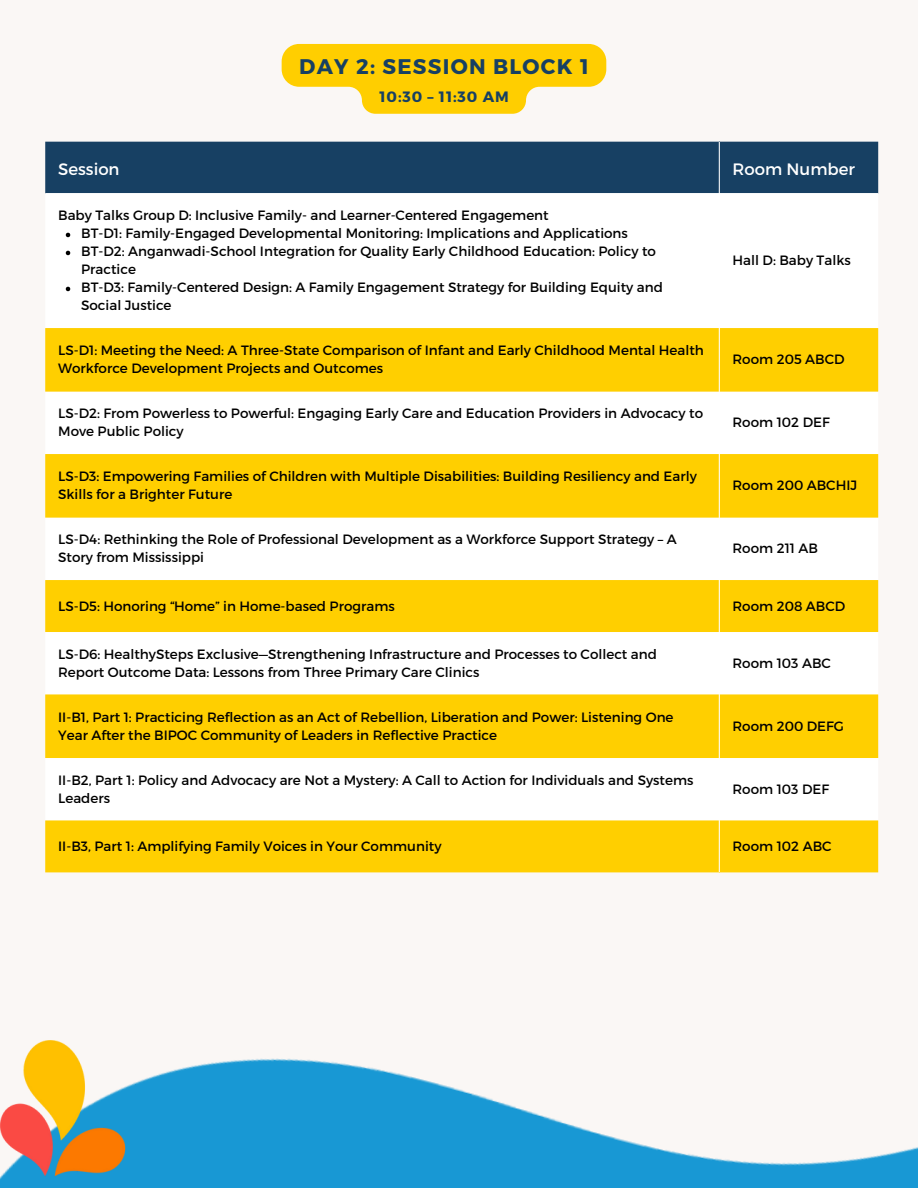
<style>
.page{position:relative;width:918px;height:1188px;background:#faf7f5}
.page>*{position:absolute;margin:0;border:0;box-sizing:border-box;transform-origin:0 0}
.t1{font:700 21.15px "Montserrat";letter-spacing:.06em;color:#174063}
.t2{font:16.5px "Montserrat";color:#fff}
.t3{font:700 15px "Montserrat";letter-spacing:.06em;color:#174063}
.t4{font:13.5px/18px "Montserrat";color:#000}
</style>
<div class="page">
<div style="left:46px;top:142px;width:832px;height:51px;background:#174063"></div>
<svg style="left:46px;top:328px;width:832px;height:544px;fill:#ffcf00"></svg>
<svg style="left:66px;top:233px;width:4px;height:4px"></svg>
<svg style="left:66px;top:251px;width:4px;height:4px"></svg>
<svg style="left:66px;top:287px;width:4px;height:4px"></svg>
<hr style="left:719px;top:142px;width:1px;height:730px;background:#fff">
<svg style="left:282px;top:44px;width:324px;height:70px"></svg>
<img style="left:0;top:1040px;width:918px;height:148px">
<img style="left:0;top:1041px;width:129px;height:145px">
<p class="t1" style="left:299px;top:53px;width:291px">DAY 2: SESSION BLOCK 1</p>
<p class="t3" style="left:380px;top:87px;width:131px">10:30 – 11:30 AM</p>
<p class="t2" style="left:58px;top:158px;width:63px">Session</p>
<p class="t2" style="left:733px;top:158px;width:124px">Room Number</p>
<p class="t4" style="left:58px;top:206px;width:492px">Baby Talks Group D: Inclusive Family- and Learner-Centered Engagement</p>
<p class="t4" style="left:81px;top:224px;width:548px">BT-D1: Family-Engaged Developmental Monitoring: Implications and Applications</p>
<p class="t4" style="left:81px;top:242px;width:576px">BT-D2: Anganwadi-School Integration for Quality Early Childhood Education: Policy to<br>Practice</p>
<p class="t4" style="left:81px;top:278px;width:583px">BT-D3: Family-Centered Design: A Family Engagement Strategy for Building Equity and<br>Social Justice</p>
<p class="t4" style="left:733px;top:251px;width:120px">Hall D: Baby Talks</p>
<p class="t4" style="left:58px;top:341px;width:647px">LS-D1: Meeting the Need: A Three-State Comparison of Infant and Early Childhood Mental Health<br>Workforce Development Projects and Outcomes</p>
<p class="t4" style="left:733px;top:350px;width:114px">Room 205 ABCD</p>
<p class="t4" style="left:58px;top:404px;width:646px">LS-D2: From Powerless to Powerful: Engaging Early Care and Education Providers in Advocacy to<br>Move Public Policy</p>
<p class="t4" style="left:733px;top:413px;width:99px">Room 102 DEF</p>
<p class="t4" style="left:58px;top:467px;width:640px">LS-D3: Empowering Families of Children with Multiple Disabilities: Building Resiliency and Early<br>Skills for a Brighter Future</p>
<p class="t4" style="left:733px;top:476px;width:126px">Room 200 ABCHIJ</p>
<p class="t4" style="left:58px;top:530px;width:620px">LS-D4: Rethinking the Role of Professional Development as a Workforce Support Strategy – A<br>Story from Mississippi</p>
<p class="t4" style="left:733px;top:539px;width:87px">Room 211 AB</p>
<p class="t4" style="left:58px;top:596px;width:338px">LS-D5: Honoring “Home” in Home-based Programs</p>
<p class="t4" style="left:733px;top:596px;width:114px">Room 208 ABCD</p>
<p class="t4" style="left:58px;top:644px;width:600px">LS-D6: HealthySteps Exclusive—Strengthening Infrastructure and Processes to Collect and<br>Report Outcome Data: Lessons from Three Primary Care Clinics</p>
<p class="t4" style="left:733px;top:653px;width:100px">Room 103 ABC</p>
<p class="t4" style="left:58px;top:707px;width:617px">II-B1, Part 1: Practicing Reflection as an Act of Rebellion, Liberation and Power: Listening One<br>Year After the BIPOC Community of Leaders in Reflective Practice</p>
<p class="t4" style="left:733px;top:716px;width:113px">Room 200 DEFG</p>
<p class="t4" style="left:58px;top:770px;width:637px">II-B2, Part 1: Policy and Advocacy are Not a Mystery: A Call to Action for Individuals and Systems<br>Leaders</p>
<p class="t4" style="left:733px;top:779px;width:98px">Room 103 DEF</p>
<p class="t4" style="left:58px;top:837px;width:385px">II-B3, Part 1: Amplifying Family Voices in Your Community</p>
<p class="t4" style="left:733px;top:837px;width:101px">Room 102 ABC</p>
</div>
